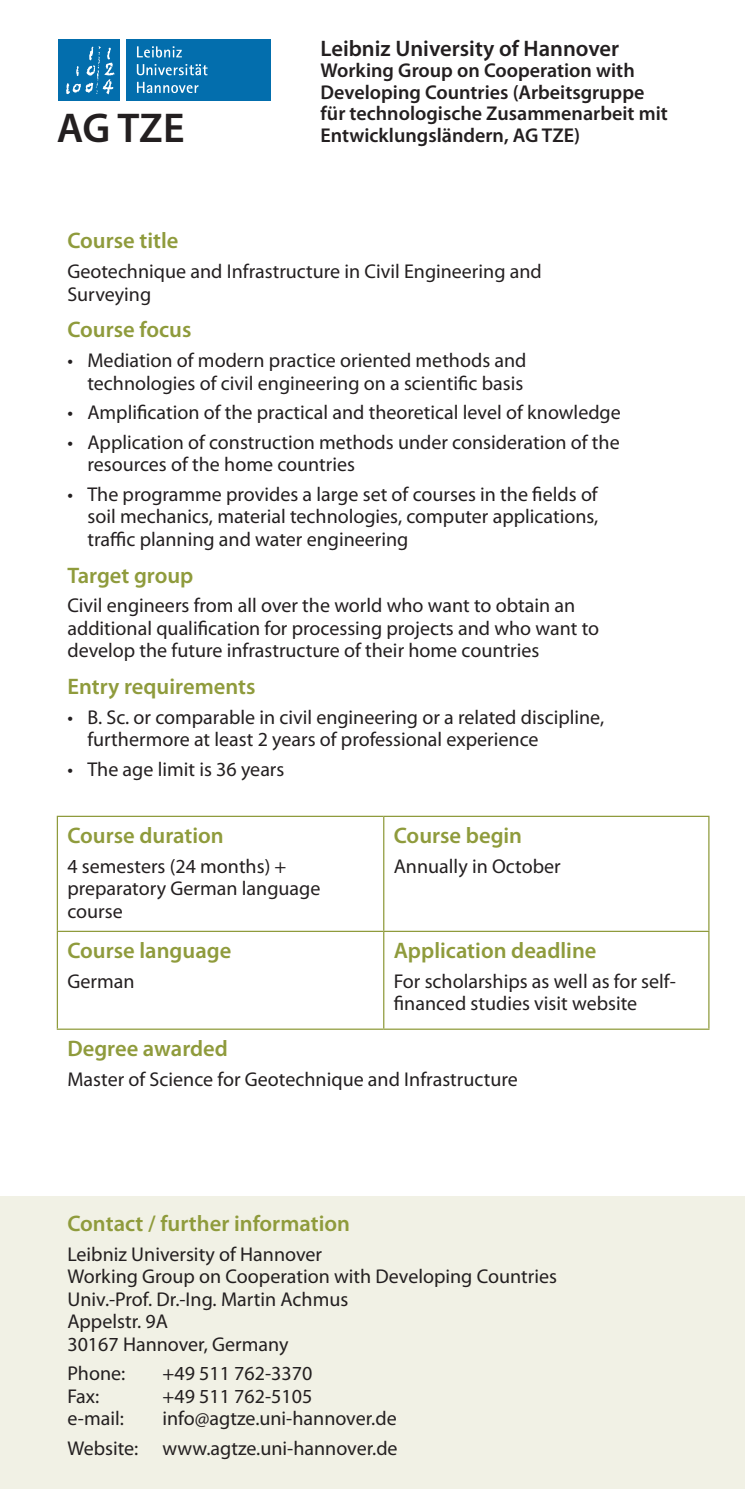
<style>
.page{position:relative;width:745px;height:1489px;background:#fff}
.page>*{position:absolute;margin:0;border:0;box-sizing:border-box;transform-origin:0 0}
.t1{font:600 41.75px "Myriad Pro";color:#231f20}
.t2{font:600 22.5px "Myriad Pro";color:#8f9b3c}
.t3{font:600 22.5px "Myriad Pro";color:#231f20}
.t4{font:20px/22.5px "Myriad Pro";color:#231f20}
.t5{font:600 20px/21.5px "Myriad Pro";color:#231f20}
</style>
<div class="page">
<div style="left:0;top:1196px;width:744px;height:292px;background:#f1f1e5"></div>
<hr style="left:57px;top:817px;width:1px;height:113px;background:#8f9b3c">
<hr style="left:57px;top:815px;width:326px;height:2px;background:#8f9b3c">
<hr style="left:383px;top:817px;width:1px;height:113px;background:#8f9b3c">
<hr style="left:383px;top:815px;width:326px;height:2px;background:#8f9b3c">
<hr style="left:707px;top:817px;width:2px;height:113px;background:#8f9b3c">
<hr style="left:57px;top:931px;width:1px;height:97px;background:#8f9b3c">
<hr style="left:57px;top:930px;width:326px;height:1px;background:#8f9b3c">
<hr style="left:383px;top:931px;width:1px;height:97px;background:#8f9b3c">
<hr style="left:383px;top:930px;width:326px;height:1px;background:#8f9b3c">
<hr style="left:707px;top:931px;width:2px;height:97px;background:#8f9b3c">
<hr style="left:57px;top:1028px;width:326px;height:1px;background:#8f9b3c">
<hr style="left:383px;top:1028px;width:326px;height:1px;background:#8f9b3c">
<div style="left:126px;top:39px;width:144px;height:61px;background:#036ead"></div>
<div style="left:58px;top:39px;width:61px;height:61px;background:#036ead"></div>
<svg style="left:137px;top:46px;width:45px;height:12px"></svg>
<svg style="left:137px;top:64px;width:70px;height:11px"></svg>
<svg style="left:137px;top:82px;width:61px;height:11px"></svg>
<svg style="left:66px;top:46px;width:49px;height:48px"></svg>
<h1 class="t1" style="left:57px;top:101px;width:129px">AG TZE</h1>
<p class="t3" style="left:320px;top:34px;width:300px">Leibniz University of Hannover</p>
<p class="t5" style="left:320px;top:59px;width:348px">Working Group on Cooperation with Developing Countries (Arbeitsgruppe für technologische Zusammenarbeit mit Entwicklungsländern, AG TZE)</p>
<p class="t2" style="left:67px;top:226px;width:112px">Course title</p>
<p class="t4" style="left:67px;top:260px;width:475px">Geotechnique and Infrastructure in Civil Engineering and<br>Surveying</p>
<p class="t2" style="left:67px;top:315px;width:125px">Course focus</p>
<p class="t4" style="left:67px;top:349px;width:460px;text-align:right">• Mediation of modern practice oriented methods and technologies of civil engineering on a scientific basis</p>
<p class="t4" style="left:67px;top:401px;width:554px">• Amplification of the practical and theoretical level of knowledge</p>
<p class="t4" style="left:87px;top:430px;width:533px;text-indent:-20px">• Application of construction methods under consideration of the resources of the home countries</p>
<p class="t4" style="left:87px;top:482px;width:512px;text-align:justify;text-indent:-20px">• The programme provides a large set of courses in the fields of soil mechanics, material technologies, computer applications, traffic planning and water engineering</p>
<p class="t2" style="left:67px;top:561px;width:127px">Target group</p>
<p class="t4" style="left:67px;top:594px;width:533px">Civil engineers from all over the world who want to obtain an additional qualification for processing projects and who want to develop the future infrastructure of their home countries</p>
<p class="t2" style="left:67px;top:672px;width:189px">Entry requirements</p>
<p class="t4" style="left:87px;top:705px;width:518px;text-indent:-20px">• B. Sc. or comparable in civil engineering or a related discipline, furthermore at least 2 years of professional experience</p>
<p class="t4" style="left:67px;top:757px;width:218px">• The age limit is 36 years</p>
<p class="t2" style="left:67px;top:821px;width:158px">Course duration</p>
<p class="t4" style="left:67px;top:854px;width:254px">4 semesters (24 months) + preparatory German language course</p>
<p class="t2" style="left:67px;top:936px;width:165px">Course language</p>
<p class="t4" style="left:67px;top:969px;width:69px">German</p>
<p class="t2" style="left:393px;top:821px;width:130px">Course begin</p>
<p class="t4" style="left:393px;top:854px;width:168px">Annually in October</p>
<p class="t2" style="left:393px;top:936px;width:204px">Application deadline</p>
<p class="t4" style="left:393px;top:969px;width:283px">For scholarships as well as for self&shy;financed studies visit website</p>
<p class="t2" style="left:67px;top:1034px;width:162px">Degree awarded</p>
<p class="t4" style="left:67px;top:1067px;width:451px">Master of Science for Geotechnique and Infrastructure</p>
<p class="t2" style="left:67px;top:1209px;width:284px">Contact / further information</p>
<p class="t4" style="left:67px;top:1242px;width:491px">Leibniz University of Hannover<br>Working Group on Cooperation with Developing Countries<br>Univ.-Prof. Dr.-Ing. Martin Achmus<br>Appelstr. 9A<br>30167 Hannover, Germany</p>
<p class="t4" style="left:67px;top:1361px;width:59px">Phone:</p>
<p class="t4" style="left:162px;top:1361px;width:151px">+49 511 762-3370</p>
<p class="t4" style="left:67px;top:1384px;width:33px">Fax:</p>
<p class="t4" style="left:162px;top:1384px;width:151px">+49 511 762-5105</p>
<p class="t4" style="left:67px;top:1406px;width:58px">e-mail:</p>
<p class="t4" style="left:67px;top:1403px;width:331px;line-height:29.5px;text-align:right">info@agtze.uni-hannover.de<br>Website: www.agtze.uni-hannover.de</p>
</div>
